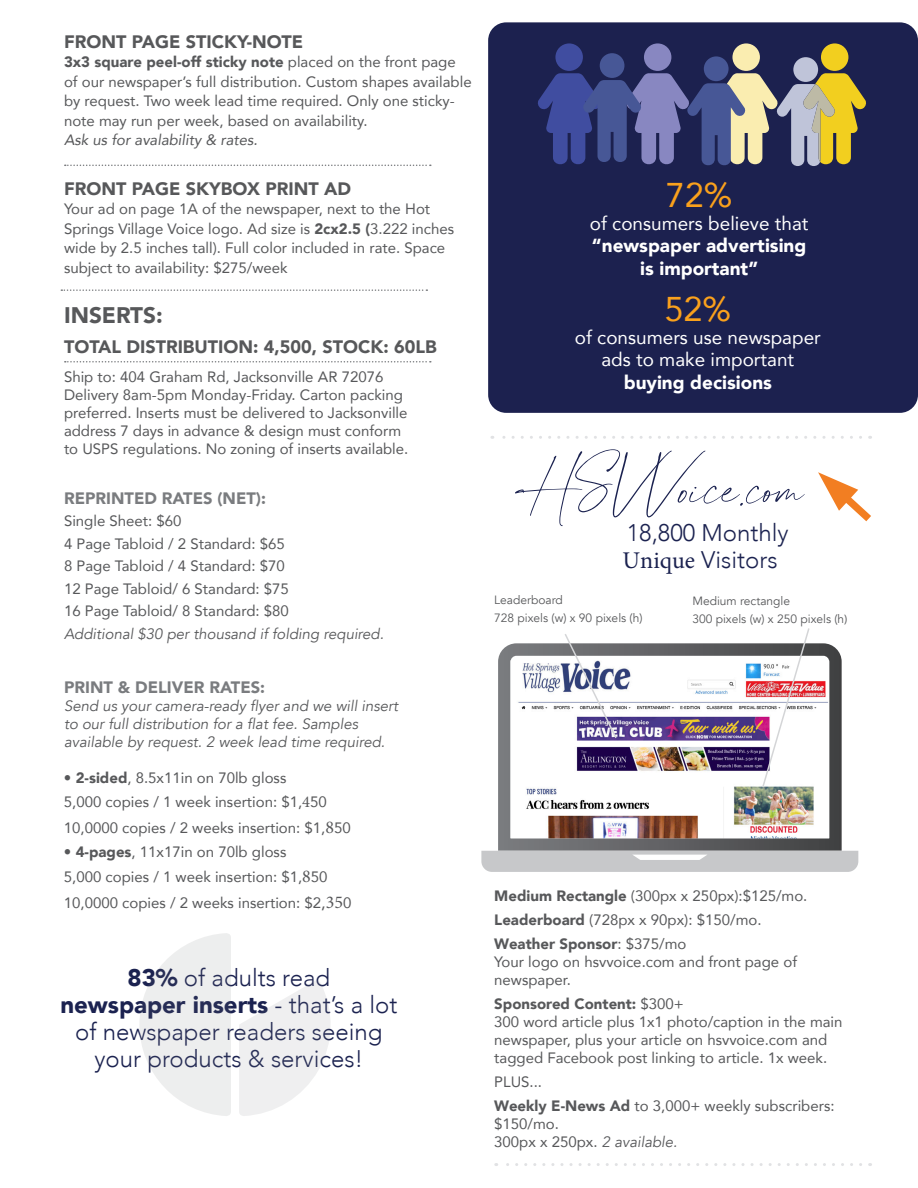
<style>
.page{position:relative;width:918px;height:1188px;background:#fff}
.page>*{position:absolute;margin:0;border:0;box-sizing:border-box;transform-origin:0 0}
.t1{font:52.5px "theartisan";color:#1b2250}
.t2{font:34.35px "Avenir";color:#faa11c}
.t3{font:300 24px/27px "Avenir";color:#1b2250;text-align:center}
.Body_Text{font:900 22.5px "Avenir";color:#57585a}
.t4{font:18.9px "Avenir";color:#fff}
.t5{font:900 18.9px "Avenir";color:#fff}
.Body_Text-2{font:900 18px "Avenir";color:#57585a}
.Body_Text-3{font:900 16.5px "Avenir";color:#7a7c7f}
.Sub_title_5{font:900 16.5px "Avenir";color:#7a7c7f}
.Body_Text-4{font:15px/18px "Avenir";color:#57585a}
.Body_Text-5{font:italic 15px/18px "Avenir";color:#57585a}
.Body_Text-6{font:900 15px "Avenir";color:#57585a}
.Sub_title_5-2{font:italic 15px "Avenir";color:#57585a}
.Body_Text-7{font:italic 15px "Avenir";color:#57585a}
.Captions{font:12px "Avenir";color:#57585a}
.s1{font-weight:400}
.s2{font-weight:900}
.s3{font-family:"Minion Pro";font-size:16.5px}
.s4{font-family:"Minion Pro";font-size:18px}
.s5{font-size:16.5px}
.s6{font-family:"Minion Pro";font-weight:400}
.s7{font-family:"Myriad Pro"}
.s8{font-style:italic}
</style>
<div class="page">
<svg style="left:65px;top:361px;width:366px;height:2px"></svg>
<svg style="left:65px;top:165px;width:366px;height:1px"></svg>
<svg style="left:239px;top:981px;width:91px;height:135px"></svg>
<svg style="left:139px;top:933px;width:92px;height:183px"></svg>
<svg style="left:498px;top:643px;width:344px;height:208px;background:#727274"></svg>
<img style="left:511px;top:660px;width:318px;height:178px">
<div style="left:481px;top:851px;width:377px;height:21px;background:#c7c8ca"></div>
<div style="left:488px;top:22px;width:430px;height:391px;background:#1c214f;border-radius:18px"></div>
<div style="left:555px;top:43px;width:28px;height:28px;background:#404da0;border-radius:50%"></div>
<div style="left:644px;top:43px;width:27px;height:28px;background:#8887c1;border-radius:50%"></div>
<div style="left:732px;top:43px;width:28px;height:28px;background:#faedb0;border-radius:50%"></div>
<div style="left:821px;top:43px;width:27px;height:28px;background:#f2cf1f;border-radius:50%"></div>
<div style="left:600px;top:53px;width:24px;height:25px;background:#475796;border-radius:50%"></div>
<div style="left:704px;top:56px;width:25px;height:25px;background:#475796;border-radius:50%"></div>
<div style="left:793px;top:57px;width:25px;height:25px;background:#bfc4d9;border-radius:50%"></div>
<svg style="left:538px;top:73px;width:328px;height:93px"></svg>
<svg style="left:563px;top:634px;width:55px;height:106px"></svg>
<svg style="left:761px;top:628px;width:50px;height:161px"></svg>
<svg style="left:818px;top:472px;width:53px;height:49px"></svg>
<svg style="left:492px;top:436px;width:369px;height:3px"></svg>
<svg style="left:496px;top:1163px;width:365px;height:3px"></svg>
<svg style="left:61px;top:289px;width:366px;height:2px"></svg>
<p class="Body_Text-2" style="left:64px;top:26px;width:241px">FRONT PAGE STICKY-NOTE</p>
<p class="Body_Text-6" style="left:64px;top:49px;width:393px">3x3 square peel-off sticky note <span class="s1">placed on the front page</span></p>
<p class="Body_Text-4" style="left:64px;top:71px;width:409px;line-height:19.5px">of our newspaper’s full distribution. Custom shapes available by request. Two week lead time required. Only one sticky&shy;note may run per week, based on availability.</p>
<p class="Body_Text-7" style="left:64px;top:131px;width:195px">Ask us for avalability &amp; rates.</p>
<p class="Body_Text-2" style="left:64px;top:173px;width:289px">FRONT PAGE SKYBOX PRINT AD</p>
<p class="Body_Text-4" style="left:64px;top:200px;width:368px">Your ad on page 1A of the newspaper, next to the Hot</p>
<p class="Body_Text-4" style="left:64px;top:219px;width:392px">Springs Village Voice logo. Ad size is <span class="s2">2cx2.5 (</span>3.222 inches</p>
<p class="Body_Text-4" style="left:64px;top:238px;width:383px;line-height:19.5px">wide by 2.5 inches tall). Full color included in rate. Space subject to availability: $275/week</p>
<p class="Body_Text" style="left:64px;top:296px;width:100px">INSERTS:</p>
<p class="Body_Text-2" style="left:64px;top:331px;width:374px">TOTAL DISTRIBUTION: 4,500, STOCK: 60LB</p>
<p class="Body_Text-4" style="left:64px;top:368px;width:321px">Ship to: 404 Graham Rd, Jacksonville AR 72076</p>
<p class="Body_Text-4" style="left:64px;top:386px;width:346px">Delivery 8am-5pm Monday-Friday. Carton packing preferred. Inserts must be delivered to Jacksonville address 7 days in advance &amp; design must conform to USPS regulations. No zoning of inserts available.</p>
<p class="Body_Text-3" style="left:64px;top:484px;width:203px">REPRINTED RATES (NET):</p>
<p class="Body_Text-4" style="left:64px;top:512px;width:119px">Single Sheet: $60</p>
<p class="Body_Text-4" style="left:64px;top:534px;width:222px">4 Page Tabloid / 2 Standard: $65</p>
<p class="Body_Text-4" style="left:64px;top:557px;width:222px">8 Page Tabloid / 4 Standard: $70</p>
<p class="Body_Text-4" style="left:64px;top:579px;width:226px">12 Page Tabloid/ 6 Standard: $75</p>
<p class="Body_Text-4" style="left:64px;top:602px;width:226px">16 Page Tabloid/ 8 Standard: $80</p>
<p class="Sub_title_5-2" style="left:64px;top:625px;width:321px">Additional $30 per thousand if folding required.</p>
<p class="Sub_title_5" style="left:64px;top:673px;width:203px">PRINT &amp; DELIVER RATES:</p>
<p class="Body_Text-5" style="left:64px;top:697px;width:336px">Send us your camera-ready flyer and we will insert to our full distribution for a flat fee. Samples available by request. 2 week lead time required.</p>
<p class="Body_Text-4" style="left:64px;top:766px;width:265px;line-height:23.4px">• <span class="s2">2-sided</span>, 8.5x11in on 70lb gloss<br>5,000 copies / 1 week insertion: $1,<span class="s3">4</span>50</p>
<p class="Body_Text-4" style="left:64px;top:818px;width:288px">10,0000 copies / 2 weeks insertion: $1,<span class="s4">8</span>50</p>
<p class="Body_Text-4" style="left:64px;top:838px;width:289px;line-height:25.8px">• <span class="s2">4-pages</span>, 11x17in on 70lb gloss<br>5,000 copies / 1 week insertion: $1,<span class="s4">8</span>50<br>10,0000 copies / 2 weeks insertion: $2<span class="s5">,</span><span class="s4">35</span>0</p>
<p class="t3" style="left:128px;top:964px;width:204px"><span class="s2">83%</span> of adults read</p>
<p class="t3" style="left:60px;top:991px;width:339px"><span class="s2">newspaper inserts</span> - that’s a lot of newspaper readers seeing your products &amp; services!</p>
<p class="t2" style="left:666px;top:168px;width:68px">72%</p>
<p class="t4" style="left:590px;top:208px;width:220px">of consumers believe that</p>
<p class="t5" style="left:592px;top:229px;width:216px">“newspaper advertising</p>
<p class="t5" style="left:640px;top:252px;width:120px">is important”</p>
<p class="t2" style="left:665px;top:282px;width:68px">52%</p>
<p class="t4" style="left:575px;top:322px;width:248px">of consumers use newspaper</p>
<p class="t4" style="left:601px;top:345px;width:194px">ads to make important</p>
<p class="t5" style="left:624px;top:366px;width:150px">buying decisions</p>
<p class="t1" style="left:515px;top:457px;width:294px">HSVVoice.com</p>
<p class="t3" style="left:623px;top:519px;width:168px;text-align:left">18,800 Monthly<br><span class="s6">Unique</span> Visitors</p>
<p class="Captions" style="left:494px;top:593px;width:70px">Leaderboard</p>
<p class="Captions" style="left:494px;top:611px;width:150px">728 pixels (w) x 90 pixels (h)</p>
<p class="Captions" style="left:692px;top:594px;width:99px">Medium rectangle</p>
<p class="Captions" style="left:692px;top:612px;width:157px">300 pixels (w) x 250 pixels (h<span class="s7">)</span></p>
<p class="Body_Text-4" style="left:494px;top:887px;width:315px"><span class="s2">Medium Rectangle</span> (300px x 250px):$125/mo.</p>
<p class="Body_Text-4" style="left:494px;top:911px;width:269px"><span class="s2">Leaderboard</span> (728px x 90px): $150/mo.</p>
<p class="Body_Text-6" style="left:494px;top:931px;width:194px">Weather Sponsor<span class="s1">: $375/mo</span></p>
<p class="Body_Text-4" style="left:494px;top:953px;width:304px">Your logo on hsvvoice.com and front page of</p>
<p class="Body_Text-4" style="left:494px;top:971px;width:78px">newspaper.</p>
<p class="Body_Text-6" style="left:494px;top:991px;width:191px">Sponsored Content: <span class="s1">$300+</span></p>
<p class="Body_Text-4" style="left:494px;top:1013px;width:350px">300 word article plus 1x1 photo/caption in the main newspaper, plus your article on hsvvoice.com and tagged Facebook post linking to article. 1x week.</p>
<p class="Body_Text-4" style="left:494px;top:1073px;width:49px">PLUS...</p>
<p class="Body_Text-4" style="left:494px;top:1097px;width:342px"><span class="s2">Weekly E-News Ad</span> to 3,000+ weekly subscribers: $150/mo.</p>
<p class="Body_Text-4" style="left:494px;top:1133px;width:185px">300px x 250px. <span class="s8">2 available.</span></p>
</div>
